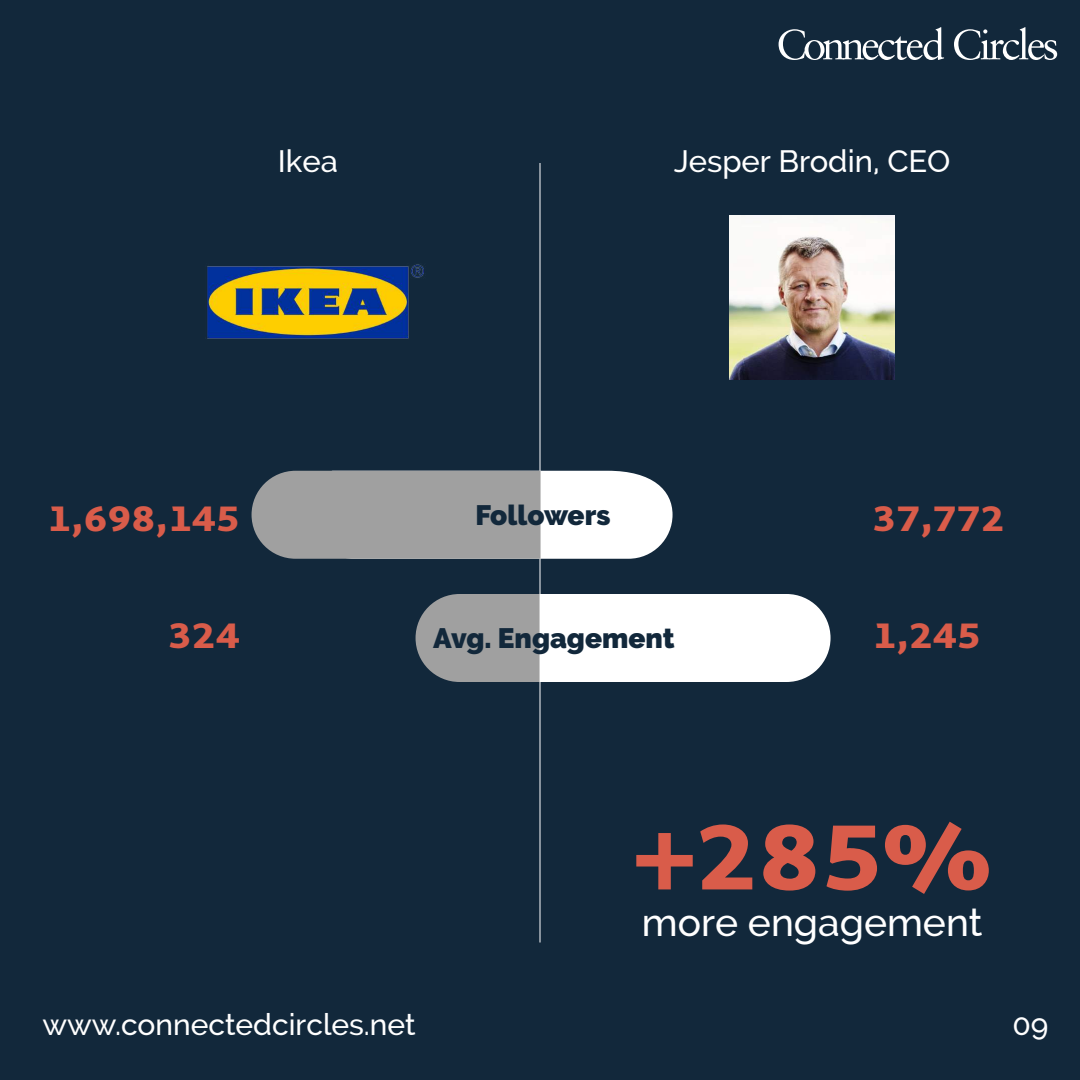
<style>
.page{position:relative;width:1080px;height:1080px;background:#12283b}
.page>*{position:absolute;margin:0;border:0;box-sizing:border-box;transform-origin:0 0}
.t1{font:800 94px "Martel Sans";color:#d95c4a}
.t2{font:500 39px "Raleway";color:#fff}
.t3{font:800 36px "Martel Sans";color:#d95c4a}
.t4{font:500 31px "Raleway";color:#fff}
.t5{font:500 30px "Raleway";color:#fff}
.t6{font:900 28px "Raleway";color:#12283b}
</style>
<div class="page">
<svg style="left:779px;top:27px;width:165px;height:33px"></svg>
<svg style="left:954px;top:27px;width:103px;height:33px"></svg>
<hr style="left:540px;top:163px;width:1px;height:779px;background:#fff">
<svg style="left:252px;top:471px;width:421px;height:88px"></svg>
<svg style="left:416px;top:594px;width:415px;height:88px"></svg>
<img style="left:207px;top:264px;width:217px;height:75px">
<img style="left:730px;top:215px;width:165px;height:165px">
<p class="t4" style="left:278px;top:143px;width:62px">Ikea</p>
<p class="t4" style="left:674px;top:143px;width:278px">Jesper Brodin, CEO</p>
<p class="t3" style="left:47px;top:498px;width:194px">1,698,145</p>
<p class="t3" style="left:168px;top:614px;width:73px">324</p>
<p class="t6" style="left:475px;top:499px;width:137px">Followers</p>
<p class="t6" style="left:433px;top:622px;width:243px">Avg. Engagement</p>
<p class="t3" style="left:873px;top:498px;width:134px">37,772</p>
<p class="t3" style="left:873px;top:614px;width:110px">1,245</p>
<h1 class="t1" style="left:633px;top:802px;width:359px">+285%</h1>
<h2 class="t2" style="left:642px;top:900px;width:342px">more engagement</h2>
<p class="t5" style="left:42px;top:1007px;width:375px">www.connectedcircles.net</p>
<p class="t5" style="left:1012px;top:1007px;width:38px">09</p>
</div>
